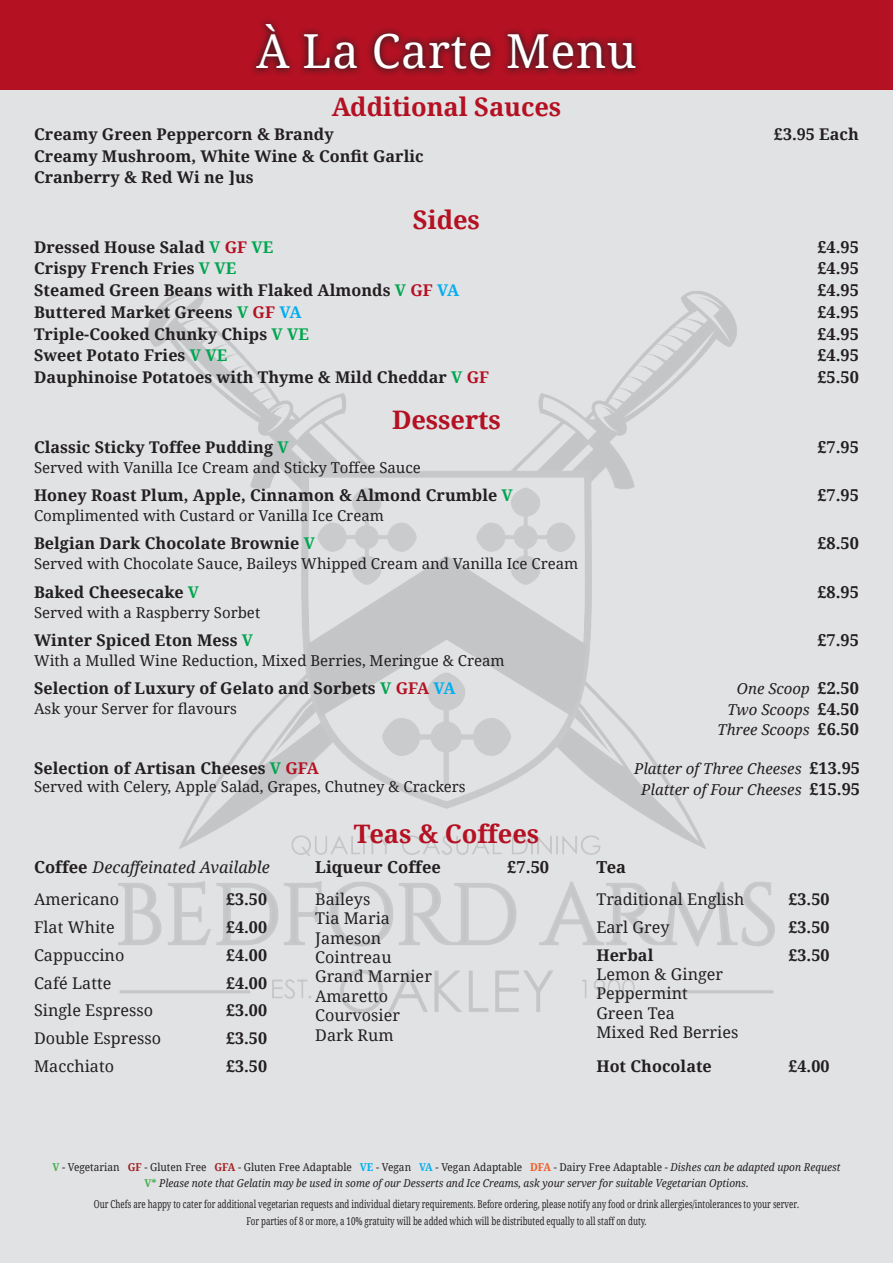
<style>
.page{position:relative;width:893px;height:1263px;background:#e1e2e4}
.page>*{position:absolute;margin:0;border:0;box-sizing:border-box;transform-origin:0 0}
.t1{font:46.8px "Noto Serif";letter-spacing:.01em;color:#fff}
.t2{font:700 25.5px "Noto Serif";letter-spacing:-.005em;color:#b41123}
.Food_Name{font:700 16.5px "Noto Serif";letter-spacing:.005em;color:#231f20}
.Food_Name-2{font:700 16.35px "Noto Serif";letter-spacing:.005em;color:#231f20}
.Food_Name-3{font:700 16.2px "Noto Serif";letter-spacing:.005em;color:#231f20}
.Drinks_list_no_price{font:16.2px "Noto Serif";letter-spacing:.005em;color:#231f20}
.Tea_Coffee{font:16.2px "Noto Serif";letter-spacing:.005em;color:#231f20}
.Tea_Coffee-2{font:700 16.2px "Noto Serif";letter-spacing:.005em;color:#231f20}
.Food_Name_no_descrip{font:700 16.2px "Noto Serif";letter-spacing:.005em;color:#231f20}
.Food_Name-4{font:italic 16.2px "Noto Serif";letter-spacing:.005em;color:#231f20}
.Food_Description{font:15px "Noto Serif";color:#231f20}
.Food_Description-2{font:italic 15px "Noto Serif";color:#231f20}
.description{font:10.8px/16.5px "Noto Serif";color:#231f20;text-align:center;scale:.73 1}
.description-2{font:10.8px "Noto Serif";color:#231f20;scale:.93 1}
.description-3{font:italic 10.8px "Noto Serif";color:#231f20;scale:.93 1}
.s1{color:#00a54f}
.s2{color:#b41123}
.s3{color:#00aeef}
.s4{font-weight:700;font-style:normal;font-size:16.35px}
.s5{font-weight:700;font-style:normal;font-size:16.5px}
.s6{font-weight:700;color:#40ae49}
.s7{font-weight:700;color:#a31d20}
.s8{font-weight:700;color:#00aeef}
.s9{font-weight:700;color:#f15921}
.s10{font-style:italic}
.s11{font-weight:700;font-style:normal;color:#40ae49}
.s12{font-style:normal}
</style>
<div class="page">
<img style="left:119px;top:291px;width:655px;height:721px">
<div style="left:0;top:0;width:893px;height:90px;background:#b41123"></div>
<svg style="left:252px;top:20px;width:387px;height:55px"></svg>
<p class="t1" style="left:256px;top:19px;width:382px">À La Carte Menu</p>
<p class="t2" style="left:332px;top:89px;width:231px">Additional Sauces</p>
<p class="Food_Name-3" style="left:34px;top:123px;width:301px">Creamy Green Peppercorn &amp; Brandy</p>
<p class="Food_Name-3" style="left:774px;top:123px;width:87px">£3.95 Each</p>
<p class="Food_Name-3" style="left:34px;top:144px;width:391px">Creamy Mushroom, White Wine &amp; Confit Garlic</p>
<p class="Food_Name-3" style="left:34px;top:166px;width:221px">Cranberry &amp; Red Wi ne ]us</p>
<p class="t2" style="left:413px;top:201px;width:69px">Sides</p>
<p class="Food_Name-3" style="left:34px;top:235px;width:241px">Dressed House Salad <span class="s1">V</span> <span class="s2">GF</span> <span class="s1">VE</span></p>
<p class="Food_Name-2" style="left:817px;top:235px;width:43px">£4.95</p>
<p class="Food_Name-3" style="left:34px;top:257px;width:204px">Crispy French Fries <span class="s1">V VE</span></p>
<p class="Food_Name-2" style="left:817px;top:257px;width:43px">£4.95</p>
<p class="Food_Name-3" style="left:34px;top:279px;width:427px">Steamed Green Beans with Flaked Almonds <span class="s1">V</span> <span class="s2">GF</span> <span class="s3">VA</span></p>
<p class="Food_Name-2" style="left:817px;top:279px;width:43px">£4.95</p>
<p class="Food_Name-3" style="left:34px;top:301px;width:269px">Buttered Market Greens <span class="s1">V</span> <span class="s2">GF</span> <span class="s3">VA</span></p>
<p class="Food_Name-2" style="left:817px;top:300px;width:43px">£4.95</p>
<p class="Food_Name-3" style="left:34px;top:322px;width:276px">Triple-Cooked Chunky Chips <span class="s1">V VE</span></p>
<p class="Food_Name-2" style="left:817px;top:322px;width:43px">£4.95</p>
<p class="Food_Name-3" style="left:34px;top:344px;width:195px">Sweet Potato Fries <span class="s1">V VE</span></p>
<p class="Food_Name-2" style="left:817px;top:344px;width:43px">£4.95</p>
<p class="Food_Name-3" style="left:34px;top:366px;width:457px">Dauphinoise Potatoes with Thyme &amp; Mild Cheddar <span class="s1">V</span> <span class="s2">GF</span></p>
<p class="Food_Name-2" style="left:817px;top:366px;width:43px">£5.50</p>
<p class="t2" style="left:392px;top:402px;width:110px">Desserts</p>
<p class="Food_Name-3" style="left:34px;top:435px;width:256px">Classic Sticky Toffee Pudding <span class="s1">V</span></p>
<p class="Food_Name-2" style="left:817px;top:435px;width:43px">£7.95</p>
<p class="Food_Description" style="left:34px;top:457px;width:388px">Served with Vanilla Ice Cream and Sticky Toffee Sauce</p>
<p class="Food_Name-3" style="left:34px;top:484px;width:480px">Honey Roast Plum, Apple, Cinnamon &amp; Almond Crumble <span class="s1">V</span></p>
<p class="Food_Name-2" style="left:817px;top:483px;width:43px">£7.95</p>
<p class="Food_Description" style="left:34px;top:505px;width:351px">Complimented with Custard or Vanilla Ice Cream</p>
<p class="Food_Name-3" style="left:34px;top:532px;width:283px">Belgian Dark Chocolate Brownie <span class="s1">V</span></p>
<p class="Food_Name-2" style="left:817px;top:532px;width:43px">£8.50</p>
<p class="Food_Description" style="left:34px;top:554px;width:546px">Served with Chocolate Sauce, Baileys Whipped Cream and Vanilla Ice Cream</p>
<p class="Food_Name-3" style="left:34px;top:580px;width:167px">Baked Cheesecake <span class="s1">V</span></p>
<p class="Food_Name-2" style="left:817px;top:580px;width:43px">£8.95</p>
<p class="Food_Description" style="left:34px;top:602px;width:228px">Served with a Raspberry Sorbet</p>
<p class="Food_Name-3" style="left:34px;top:628px;width:221px">Winter Spiced Eton Mess <span class="s1">V</span></p>
<p class="Food_Name-2" style="left:817px;top:628px;width:43px">£7.95</p>
<p class="Food_Description" style="left:34px;top:650px;width:472px">With a Mulled Wine Reduction, Mixed Berries, Meringue &amp; Cream</p>
<p class="Food_Name-3" style="left:34px;top:677px;width:423px">Selection of Luxury of Gelato and Sorbets <span class="s1">V</span> <span class="s2">GFA</span> <span class="s3">VA</span></p>
<p class="Food_Description" style="left:34px;top:698px;width:204px">Ask your Server for flavours</p>
<p class="Food_Description-2" style="left:737px;top:678px;width:123px">One Scoop <span class="s4">£2.50</span></p>
<p class="Food_Description-2" style="left:727px;top:699px;width:133px">Two Scoops <span class="s4">£4.50</span></p>
<p class="Food_Description-2" style="left:717px;top:719px;width:143px">Three Scoops <span class="s4">£6.50</span></p>
<p class="Food_Description-2" style="left:634px;top:758px;width:227px">Platter of Three Cheeses <span class="s4">£13.95</span></p>
<p class="Food_Description-2" style="left:641px;top:779px;width:220px">Platter of Four Cheeses <span class="s4">£15.95</span></p>
<p class="Food_Name_no_descrip" style="left:34px;top:757px;width:287px">Selection of Artisan Cheeses <span class="s1">V</span> <span class="s2">GFA</span></p>
<p class="Food_Description" style="left:34px;top:776px;width:433px">Served with Celery, Apple Salad, Grapes, Chutney &amp; Crackers</p>
<p class="t2" style="left:354px;top:816px;width:187px">Teas &amp; Coffees</p>
<p class="Food_Name-4" style="left:34px;top:856px;width:237px"><span class="s5">Coffee</span> Decaffeinated Available</p>
<p class="Tea_Coffee" style="left:34px;top:888px;width:87px">Americano</p>
<p class="Tea_Coffee-2" style="left:226px;top:887px;width:43px">£3.50</p>
<p class="Tea_Coffee" style="left:34px;top:916px;width:82px">Flat White</p>
<p class="Tea_Coffee-2" style="left:226px;top:915px;width:43px">£4.00</p>
<p class="Tea_Coffee" style="left:34px;top:944px;width:92px">Cappuccino</p>
<p class="Tea_Coffee-2" style="left:226px;top:943px;width:43px">£4.00</p>
<p class="Tea_Coffee" style="left:34px;top:971px;width:79px">Café Latte</p>
<p class="Tea_Coffee-2" style="left:226px;top:971px;width:43px">£4.00</p>
<p class="Tea_Coffee" style="left:34px;top:999px;width:121px">Single Espresso</p>
<p class="Tea_Coffee-2" style="left:226px;top:999px;width:43px">£3.00</p>
<p class="Tea_Coffee" style="left:34px;top:1027px;width:129px">Double Espresso</p>
<p class="Tea_Coffee-2" style="left:226px;top:1027px;width:43px">£3.50</p>
<p class="Tea_Coffee" style="left:34px;top:1055px;width:82px">Macchiato</p>
<p class="Tea_Coffee-2" style="left:226px;top:1055px;width:43px">£3.50</p>
<p class="Food_Name" style="left:315px;top:855px;width:127px">Liqueur Coffee</p>
<p class="Food_Name" style="left:507px;top:855px;width:43px">£7.50</p>
<p class="Drinks_list_no_price" style="left:315px;top:888px;width:57px">Baileys</p>
<p class="Drinks_list_no_price" style="left:315px;top:907px;width:76px">Tia Maria</p>
<p class="Drinks_list_no_price" style="left:315px;top:927px;width:68px">Jameson</p>
<p class="Drinks_list_no_price" style="left:315px;top:946px;width:78px">Cointreau</p>
<p class="Drinks_list_no_price" style="left:315px;top:965px;width:118px">Grand Marnier</p>
<p class="Drinks_list_no_price" style="left:315px;top:985px;width:75px">Amaretto</p>
<p class="Drinks_list_no_price" style="left:315px;top:1004px;width:86px">Courvosier</p>
<p class="Drinks_list_no_price" style="left:315px;top:1023px;width:80px">Dark Rum</p>
<p class="Food_Name" style="left:596px;top:855px;width:31px">Tea</p>
<p class="Tea_Coffee" style="left:596px;top:888px;width:150px">Traditional English</p>
<p class="Tea_Coffee-2" style="left:788px;top:887px;width:43px">£3.50</p>
<p class="Tea_Coffee" style="left:596px;top:916px;width:75px">Earl Grey</p>
<p class="Tea_Coffee-2" style="left:788px;top:915px;width:43px">£3.50</p>
<p class="Tea_Coffee-2" style="left:596px;top:943px;width:58px">Herbal</p>
<p class="Tea_Coffee-2" style="left:788px;top:943px;width:43px">£3.50</p>
<p class="Drinks_list_no_price" style="left:596px;top:963px;width:128px">Lemon &amp; Ginger</p>
<p class="Drinks_list_no_price" style="left:596px;top:982px;width:93px">Peppermint</p>
<p class="Drinks_list_no_price" style="left:596px;top:1002px;width:80px">Green Tea</p>
<p class="Drinks_list_no_price" style="left:596px;top:1021px;width:144px">Mixed Red Berries</p>
<p class="Tea_Coffee-2" style="left:596px;top:1055px;width:117px">Hot Chocolate</p>
<p class="Tea_Coffee-2" style="left:788px;top:1055px;width:43px">£4.00</p>
<p class="description-2" style="left:52px;top:1160px;width:849px"><span class="s6">V</span> - Vegetarian <span class="s7">GF</span> - Gluten Free <span class="s7">GFA</span> - Gluten Free Adaptable <span class="s8">VE</span> - Vegan <span class="s8">VA</span> - Vegan Adaptable <span class="s9">DFA</span> - Dairy Free Adaptable - <span class="s10">Dishes can be adapted upon Request</span></p>
<p class="description-3" style="left:145px;top:1176px;width:651px"><span class="s11">V*</span> Please note that Gelatin may be used in some of our Desserts and Ice Creams, ask your server for suitable Vegetarian Options<span class="s12">.</span></p>
<p class="description" style="left:94px;top:1196px;width:968px">Our Chefs are happy to cater for additional vegetarian requests and individual dietary requirements. Before ordering, please notify any food or drink allergies/intolerances to your server.<br>For parties of 8 or more, a 10% gratuity will be added which will be distributed equally to all staff on duty.</p>
</div>
